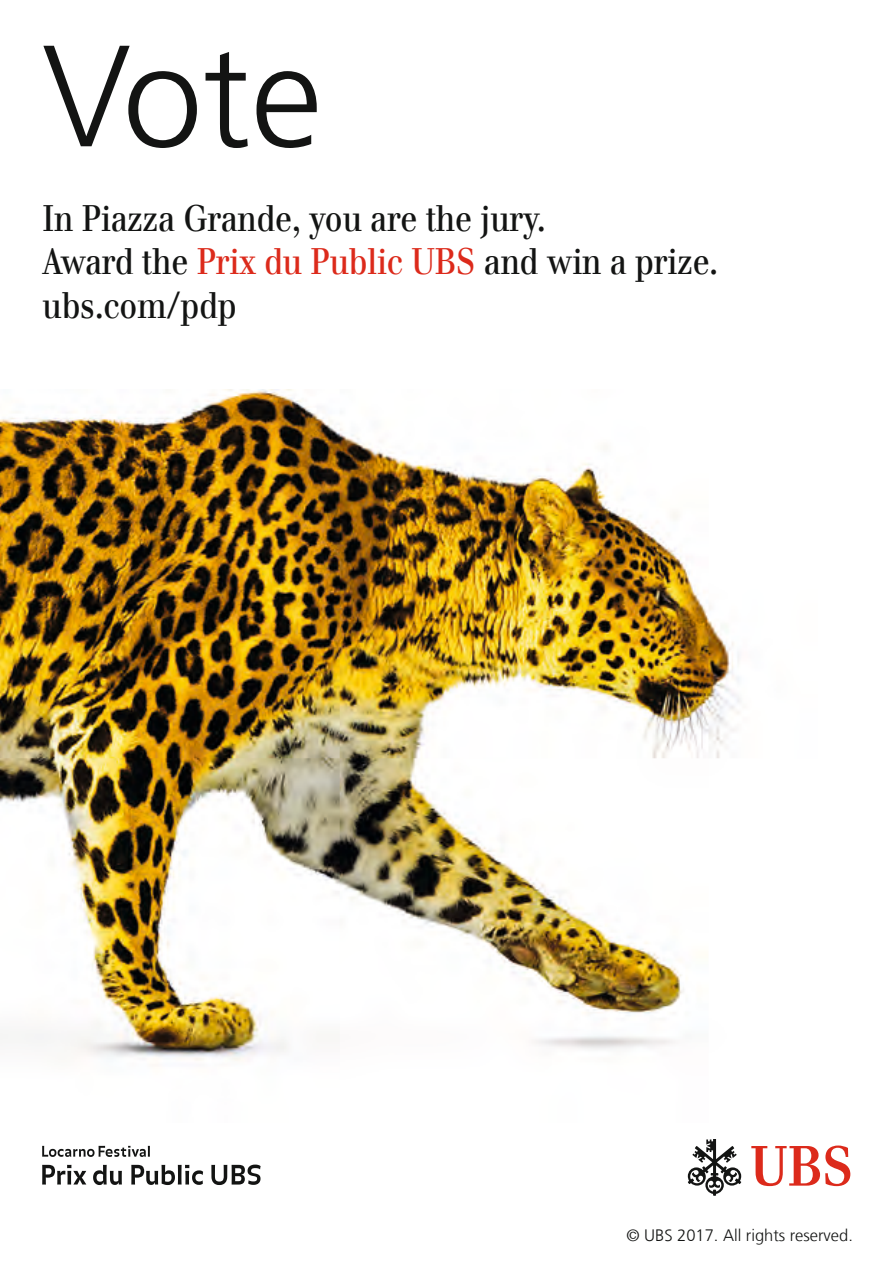
<style>
.page{position:relative;width:893px;height:1263px;background:#fff}
.page>*{position:absolute;margin:0;border:0;box-sizing:border-box;transform-origin:0 0}
.t1{font:300 144px "Frutiger LT Com";color:#131413}
.t2{font:36px/43.2px "UBS Headline";color:#131413}
.t3{font:300 16.5px "Frutiger LT Com";color:#131413}
.s1{color:#dc2a1b}
</style>
<div class="page">
<svg style="left:688px;top:1139px;width:53px;height:57px"></svg>
<svg style="left:751px;top:1145px;width:99px;height:41px"></svg>
<svg style="left:42px;top:1165px;width:44px;height:19px"></svg>
<svg style="left:93px;top:1165px;width:29px;height:20px"></svg>
<svg style="left:131px;top:1165px;width:72px;height:20px"></svg>
<svg style="left:211px;top:1164px;width:50px;height:21px"></svg>
<svg style="left:42px;top:1146px;width:108px;height:11px"></svg>
<img style="left:0;top:390px;width:740px;height:671px">
<h1 class="t1" style="left:43px;top:13px;width:282px">Vote</h1>
<p class="t2" style="left:43px;top:197px;width:677px">In Piazza Grande, you are the jury.<br>Award the <span class="s1">Prix du Public UBS</span> and win a prize. ubs.com/pdp</p>
<p class="t3" style="left:626px;top:1226px;width:228px">© UBS 2017. All rights reserved.</p>
</div>
